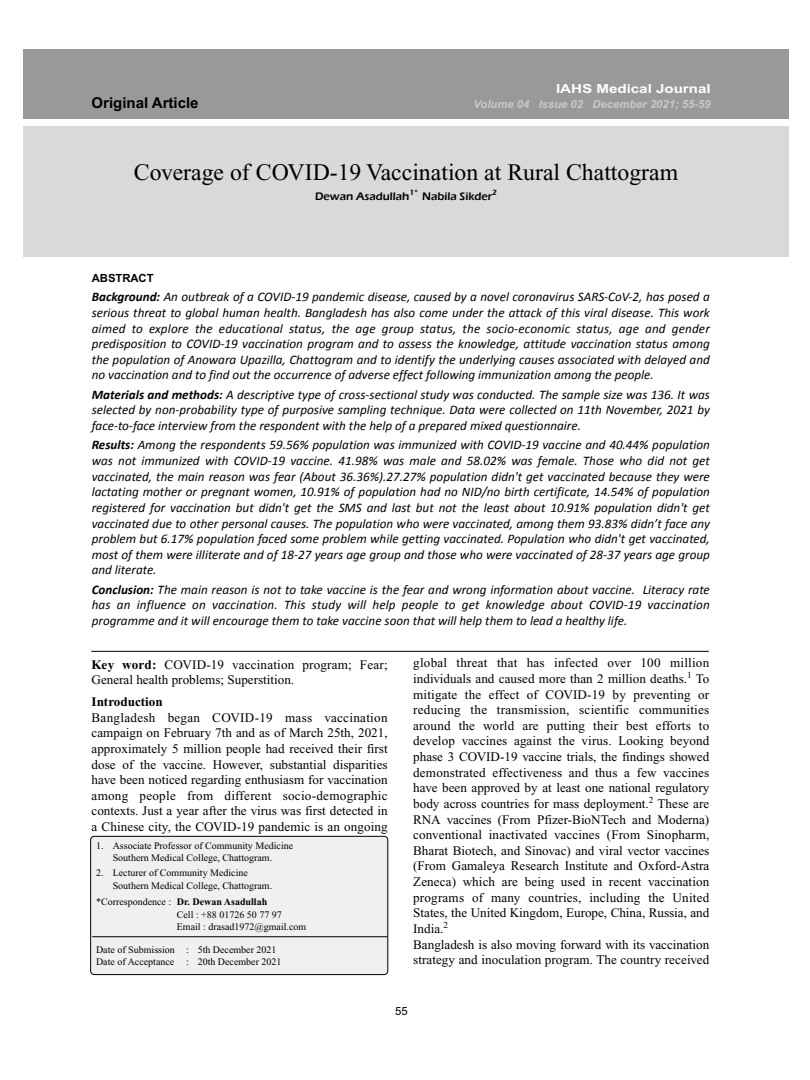
<style>
.page{position:relative;width:810px;height:1080px;background:#fff}
.page>*{position:absolute;margin:0;border:0;box-sizing:border-box;transform-origin:0 0}
.t1{font:23.75px "Times New Roman";color:#000}
.t2{font:700 15px "Arial";color:#000}
.t3{font:italic 13.12px/15.6px "Calibri";color:#000;text-align:justify}
.t4{font:13.12px/15.6px "Times New Roman";color:#000}
.t5{font:700 13.12px "Times New Roman";color:#000}
.t6{font:700 12.5px "Arial";color:#fff;scale:1.21 1}
.t7{font:italic 700 11.25px "Arial";color:#c9c9c9}
.t8{font:600 11.25px "Eras ITC";color:#000}
.t9{font:700 11.25px "Arial";color:#000}
.t10{font:11.25px "Arial";color:#000}
.t11{font:10px/12.5px "Times New Roman";color:#000}
.s1{font-weight:700}
</style>
<div class="page">
<div style="left:90px;top:836px;width:298px;height:139px;background:#f0f0f0;border:1px solid #000;border-radius:4px"></div>
<div style="left:24px;top:126px;width:765px;height:131px;background:#d9d9d9"></div>
<div style="left:24px;top:50px;width:765px;height:69px;background:#999"></div>
<hr style="left:91px;top:651px;width:618px;height:1px;background:#000">
<hr style="left:92px;top:937px;width:295px;height:1px;background:#000">
<p class="t6" style="left:556px;top:81px;width:129px">IAHS Medical Journal</p>
<p class="t2" style="left:92px;top:94px;width:108px">Original Article</p>
<p class="t7" style="left:474px;top:97px;width:239px">Volume 04 Issue 02 December 2021; 55-59</p>
<h1 class="t1" style="left:134px;top:159px;width:546px">Coverage of COVID-19 Vaccination at Rural Chattogram</h1>
<p class="t8" style="left:315px;top:190px;width:183px">Dewan Asadullah<sup>1*</sup> Nabila Sikder<sup>2</sup></p>
<p class="t9" style="left:92px;top:271px;width:63px">ABSTRACT</p>
<p class="t3" style="left:92px;top:289px;width:620px"><span class="s1">Background:</span> An outbreak of a COVID-19 pandemic disease, caused by a novel coronavirus SARS-CoV-2, has posed a serious threat to global human health. Bangladesh has also come under the attack of this viral disease. This work aimed to explore the educational status, the age group status, the socio-economic status, age and gender predisposition to COVID-19 vaccination program and to assess the knowledge, attitude vaccination status among the population of Anowara Upazilla, Chattogram and to identify the underlying causes associated with delayed and no vaccination and to find out the occurrence of adverse effect following immunization among the people.</p>
<p class="t3" style="left:92px;top:386px;width:620px"><span class="s1">Materials and methods:</span> A descriptive type of cross-sectional study was conducted. The sample size was 136. It was selected by non-probability type of purposive sampling technique. Data were collected on 11th November, 2021 by face-to-face interview from the respondent with the help of a prepared mixed questionnaire.</p>
<p class="t3" style="left:92px;top:437px;width:620px"><span class="s1">Results:</span> Among the respondents 59.56% population was immunized with COVID-19 vaccine and 40.44% population was not immunized with COVID-19 vaccine. 41.98% was male and 58.02% was female. Those who did not get vaccinated, the main reason was fear (About 36.36%).27.27% population didn't get vaccinated because they were lactating mother or pregnant women, 10.91% of population had no NID/no birth certificate, 14.54% of population registered for vaccination but didn't get the SMS and last but not the least about 10.91% population didn't get vaccinated due to other personal causes. The population who were vaccinated, among them 93.83% didn’t face any problem but 6.17% population faced some problem while getting vaccinated. Population who didn't get vaccinated, most of them were illiterate and of 18-27 years age group and those who were vaccinated of 28-37 years age group and literate.</p>
<p class="t3" style="left:92px;top:581px;width:620px"><span class="s1">Conclusion:</span> The main reason is not to take vaccine is the fear and wrong information about vaccine. Literacy rate has an influence on vaccination. This study will help people to get knowledge about COVID-19 vaccination programme and it will encourage them to take vaccine soon that will help them to lead a healthy life.</p>
<p class="t4" style="left:92px;top:657px;width:298px"><span class="s1">Key word:</span> COVID-19 vaccination program; Fear;<br>General health problems; Superstition.</p>
<p class="t5" style="left:92px;top:694px;width:73px">Introduction</p>
<p class="t4" style="left:92px;top:710px;width:298px;text-align:justify">Bangladesh began COVID-19 mass vaccination campaign on February 7th and as of March 25th, 2021, approximately 5 million people had received their first dose of the vaccine. However, substantial disparities have been noticed regarding enthusiasm for vaccination among people from different socio-demographic contexts. Just a year after the virus was first detected in a Chinese city, the COVID-19 pandemic is an ongoing</p>
<p class="t11" style="left:96px;top:839px;width:199px;text-align:center">1. Associate Professor of Community Medicine<br>Southern Medical College, Chattogram.</p>
<p class="t11" style="left:113px;top:867px;width:161px;text-indent:-17px">2. Lecturer of Community Medicine<br>Southern Medical College, Chattogram.</p>
<p class="t11" style="left:177px;top:896px;width:131px;text-indent:-81px">*Correspondence : <span class="s1">Dr. Dewan Asadullah<br></span>Cell : +88 01726 50 77 97<br>Email : drasad1972@gmail.com</p>
<p class="t11" style="left:96px;top:943px;width:187px">Date of Submission : 5th December 2021<br>Date of Acceptance : 20th December 2021</p>
<p class="t4" style="left:413px;top:655px;width:298px">global threat that has infected over 100 million individuals and caused more than 2 million deaths.<sup>1</sup> To mitigate the effect of COVID-19 by preventing or reducing the transmission, scientific communities around the world are putting their best efforts to develop vaccines against the virus. Looking beyond phase 3 COVID-19 vaccine trials, the findings showed demonstrated effectiveness and thus a few vaccines have been approved by at least one national regulatory body across countries for mass deployment.<sup>2</sup> These are RNA vaccines (From Pfizer-BioNTech and Moderna) conventional inactivated vaccines (From Sinopharm, Bharat Biotech, and Sinovac) and viral vector vaccines (From Gamaleya Research Institute and Oxford-Astra Zeneca) which are being used in recent vaccination programs of many countries, including the United States, the United Kingdom, Europe, China, Russia, and India.<sup>2<br></sup>Bangladesh is also moving forward with its vaccination strategy and inoculation program. The country received</p>
<p class="t10" style="left:395px;top:1005px;width:14px">55</p>
</div>
